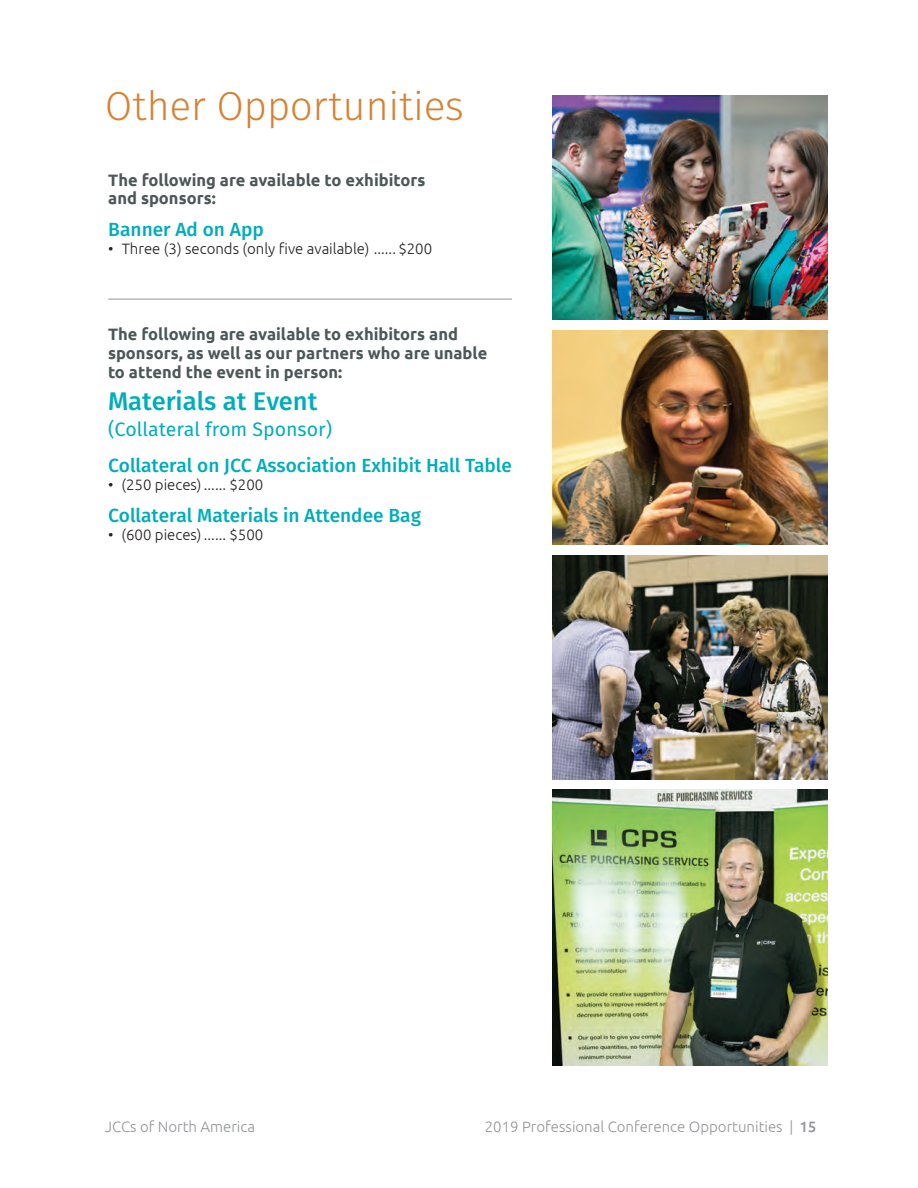
<style>
.page{position:relative;width:918px;height:1188px;background:#fff}
.page>*{position:absolute;margin:0;border:0;box-sizing:border-box;transform-origin:0 0}
.t1{font:40.5px "Fira Sans OT Light";letter-spacing:-.01em;color:#d68232}
.t2{font:25.5px "Fira Sans OT Medium";color:#00adbb}
.t3{font:19.5px "Fira Sans OT";color:#00adbb}
.t4{font:19.05px "Fira Sans OT Medium";color:#00adbb}
.t5{font:700 16.5px/18.9px "Ubuntu";color:#4d5758}
.t6{font:300 15px "Ubuntu";color:#231f20}
.t7{font:300 15px "Ubuntu";color:#939598}
.s1{font-weight:500}
</style>
<div class="page">
<hr style="left:108px;top:299px;width:404px;height:1px;background:#939598">
<img style="left:552px;top:790px;width:276px;height:275px">
<img style="left:552px;top:556px;width:276px;height:223px">
<img style="left:552px;top:330px;width:276px;height:215px">
<img style="left:552px;top:96px;width:276px;height:224px">
<h1 class="t1" style="left:105px;top:78px;width:360px">Other Opportunities</h1>
<p class="t5" style="left:108px;top:170px;width:319px">The following are available to exhibitors and sponsors:</p>
<p class="t4" style="left:108px;top:216px;width:157px">Banner Ad on App</p>
<p class="t6" style="left:108px;top:240px;width:325px">• Three (3) seconds (only five available) ...... $200</p>
<p class="t5" style="left:108px;top:324px;width:381px">The following are available to exhibitors and sponsors, as well as our partners who are unable to attend the event in person:</p>
<h2 class="t2" style="left:108px;top:384px;width:211px">Materials at Event</h2>
<p class="t3" style="left:108px;top:415px;width:226px">(Collateral from Sponsor)</p>
<p class="t4" style="left:108px;top:452px;width:405px">Collateral on JCC Association Exhibit Hall Table</p>
<p class="t6" style="left:108px;top:476px;width:157px">• (250 pieces) ...... $200</p>
<p class="t4" style="left:108px;top:502px;width:315px">Collateral Materials in Attendee Bag</p>
<p class="t6" style="left:108px;top:526px;width:157px">• (600 pieces) ...... $500</p>
<p class="t7" style="left:105px;top:1118px;width:152px">JCCs of North America</p>
<p class="t7" style="left:485px;top:1118px;width:333px">2019 Professional Conference Opportunities | <span class="s1">15</span></p>
</div>
